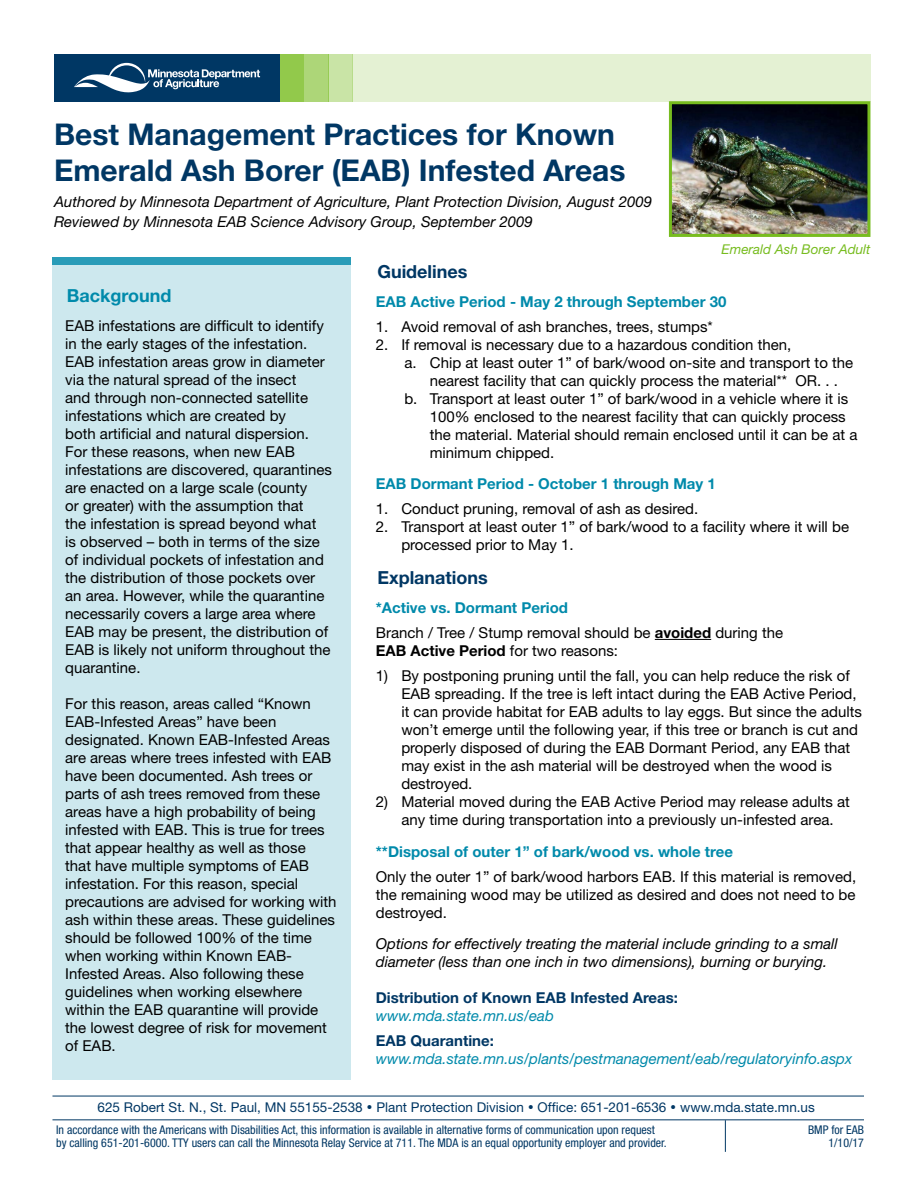
<style>
.page{position:relative;width:918px;height:1188px;background:#fff}
.page>*{position:absolute;margin:0;border:0;box-sizing:border-box;transform-origin:0 0}
.H1_header_blue{font:700 30px "Helvetica Neue";color:#003764}
.P_header_green{font:700 18px "Helvetica Neue";color:#003764}
.P_header_green-2{font:700 18px "Helvetica Neue";color:#008aab}
.P_body_copy_black{font:15px/18px "Helvetica Neue";color:#000}
.P_bullet_number{font:15px/18px "Helvetica Neue";color:#000}
.p_Body_copy_italics{font:italic 15px/18px "Helvetica Neue";color:#000}
.P_bullet_number_SPAC{font:15px/18px "Helvetica Neue";color:#000}
.P_bullet_LETTER_SPAC{font:15px/18px "Helvetica Neue";color:#000}
.P_header_ACCENT_blue{font:700 15px "Helvetica Neue";color:#008aab}
.P_body_copy_black_SP{font:15px/18px "Helvetica Neue";color:#000;text-align:justify}
.P_bullet_LETTER{font:15px/18px "Helvetica Neue";color:#000}
.P_header_ACCENT_blue-2{font:italic 15px/18px "Helvetica Neue";color:#008aab}
.P_header_ACCENT_blue-3{font:700 15px/18px "Helvetica Neue";color:#003764}
.ADA_statement{font:13.5px "Helvetica Neue";color:#003764}
.t1{font:italic 13.5px "Helvetica Neue";color:#77bc1f}
.ADA_statement-2{font:condensed 12px/13.5px "Helvetica Neue";color:#003764}
.s1{font-weight:700}
.s2{font-weight:400;font-style:italic;color:#008aab}
.s3{font-weight:700;font-style:normal;color:#003764}
</style>
<div class="page">
<div style="left:52px;top:257px;width:299px;height:823px;background:#cde8ee"></div>
<div style="left:280px;top:54px;width:24px;height:47px;background:#92c94b"></div>
<div style="left:304px;top:54px;width:24px;height:47px;background:#add678"></div>
<div style="left:328px;top:54px;width:24px;height:47px;background:#c9e4a6"></div>
<div style="left:352px;top:54px;width:518px;height:47px;background:#e4f1d3"></div>
<hr style="left:725px;top:1120px;width:1px;height:32px;background:#003764">
<hr style="left:52px;top:1119px;width:812px;height:1px;background:#003764">
<hr style="left:52px;top:1096px;width:812px;height:1px;background:#003764">
<img style="left:673px;top:105px;width:193px;height:128px">
<div style="left:669px;top:101px;width:201px;height:136px;border:3px solid #77bc1f"></div>
<hr style="left:655px;top:639px;width:56px;height:1px;background:#000">
<div style="left:54px;top:54px;width:226px;height:47px;background:#003764"></div>
<svg style="left:74px;top:63px;width:186px;height:29px"></svg>
<div style="left:52px;top:257px;width:299px;height:7px;background:#299cb8"></div>
<h1 class="H1_header_blue" style="left:54px;top:116px;width:563px">Best Management Practices for Known</h1>
<p class="H1_header_blue" style="left:54px;top:152px;width:573px">Emerald Ash Borer (EAB) Infested Areas</p>
<p class="p_Body_copy_italics" style="left:54px;top:193px;width:600px">Authored by Minnesota Department of Agriculture, Plant Protection Division, August 2009</p>
<p class="p_Body_copy_italics" style="left:54px;top:212px;width:480px">Reviewed by Minnesota EAB Science Advisory Group, September 2009</p>
<p class="t1" style="left:722px;top:241px;width:150px">Emerald Ash Borer Adult</p>
<p class="P_header_green-2" style="left:67px;top:285px;width:106px">Background</p>
<p class="P_body_copy_black" style="left:65px;top:316px;width:268px">EAB infestations are difficult to identify in the early stages of the infestation.<br>EAB infestation areas grow in diameter via the natural spread of the insect<br>and through non-connected satellite infestations which are created by<br>both artificial and natural dispersion.<br>For these reasons, when new EAB infestations are discovered, quarantines are enacted on a large scale (county<br>or greater) with the assumption that<br>the infestation is spread beyond what<br>is observed – both in terms of the size of individual pockets of infestation and the distribution of those pockets over an area. However, while the quarantine necessarily covers a large area where EAB may be present, the distribution of EAB is likely not uniform throughout the quarantine.</p>
<p class="P_body_copy_black" style="left:65px;top:694px;width:273px">For this reason, areas called “Known EAB-Infested Areas” have been designated. Known EAB-Infested Areas are areas where trees infested with EAB have been documented. Ash trees or parts of ash trees removed from these areas have a high probability of being infested with EAB. This is true for trees that appear healthy as well as those<br>that have multiple symptoms of EAB infestation. For this reason, special precautions are advised for working with ash within these areas. These guidelines should be followed 100% of the time when working within Known EAB-Infested Areas. Also following these guidelines when working elsewhere within the EAB quarantine will provide the lowest degree of risk for movement of EAB.</p>
<p class="P_header_green" style="left:377px;top:261px;width:92px">Guidelines</p>
<p class="P_header_ACCENT_blue" style="left:376px;top:292px;width:352px">EAB Active Period - May 2 through September 30</p>
<p class="P_bullet_number" style="left:376px;top:317px;width:338px">1. Avoid removal of ash branches, trees, stumps*</p>
<p class="P_bullet_number" style="left:376px;top:335px;width:417px">2. If removal is necessary due to a hazardous condition then,</p>
<p class="P_bullet_LETTER" style="left:430px;top:353px;width:425px;text-indent:-26px">a. Chip at least outer 1” of bark/wood on-site and transport to the nearest facility that can quickly process the material** OR. . .</p>
<p class="P_bullet_LETTER_SPAC" style="left:430px;top:389px;width:429px;text-indent:-26px">b. Transport at least outer 1” of bark/wood in a vehicle where it is 100% enclosed to the nearest facility that can quickly process the material. Material should remain enclosed until it can be at a minimum chipped.</p>
<p class="P_header_ACCENT_blue" style="left:376px;top:475px;width:342px">EAB Dormant Period - October 1 through May 1</p>
<p class="P_bullet_number" style="left:376px;top:499px;width:324px">1. Conduct pruning, removal of ash as desired.</p>
<p class="P_bullet_number_SPAC" style="left:401px;top:517px;width:449px;text-indent:-26px">2. Transport at least outer 1” of bark/wood to a facility where it will be processed prior to May 1.</p>
<p class="P_header_green" style="left:377px;top:567px;width:112px">Explanations</p>
<p class="P_header_ACCENT_blue" style="left:376px;top:599px;width:194px">*Active vs. Dormant Period</p>
<p class="P_body_copy_black" style="left:376px;top:623px;width:409px">Branch / Tree / Stump removal should be <span class="s1">avoided</span> during the<br><span class="s1">EAB Active Period</span> for two reasons:</p>
<p class="P_bullet_number" style="left:401px;top:667px;width:462px;text-indent:-26px">1) By postponing pruning until the fall, you can help reduce the risk of EAB spreading. If the tree is left intact during the EAB Active Period, it can provide habitat for EAB adults to lay eggs. But since the adults won’t emerge until the following year, if this tree or branch is cut and properly disposed of during the EAB Dormant Period, any EAB that may exist in the ash material will be destroyed when the wood is destroyed.</p>
<p class="P_bullet_number_SPAC" style="left:401px;top:793px;width:450px;text-indent:-26px">2) Material moved during the EAB Active Period may release adults at any time during transportation into a previously un-infested area.</p>
<p class="P_header_ACCENT_blue" style="left:376px;top:842px;width:359px">**Disposal of outer 1” of bark/wood vs. whole tree</p>
<p class="P_body_copy_black_SP" style="left:376px;top:867px;width:482px">Only the outer 1” of bark/wood harbors EAB. If this material is removed, the remaining wood may be utilized as desired and does not need to be destroyed.</p>
<p class="p_Body_copy_italics" style="left:376px;top:935px;width:464px">Options for effectively treating the material include grinding to a small diameter (less than one inch in two dimensions), burning or burying.</p>
<p class="P_header_ACCENT_blue-3" style="left:376px;top:988px;width:304px">Distribution of Known EAB Infested Areas: <span class="s2">www.mda.state.mn.us/eab</span></p>
<p class="P_header_ACCENT_blue-2" style="left:376px;top:1031px;width:478px"><span class="s3">EAB Quarantine: </span>www.mda.state.mn.us/plants/pestmanagement/eab/regulatoryinfo.aspx</p>
<p class="ADA_statement" style="left:98px;top:1099px;width:719px">625 Robert St. N., St. Paul, MN 55155-2538 • Plant Protection Division • Office: 651-201-6536 • www.mda.state.mn.us</p>
<p class="ADA_statement-2" style="left:56px;top:1122px;width:612px">In accordance with the Americans with Disabilities Act, this information is available in alternative forms of communication upon request by calling 651-201-6000. TTY users can call the Minnesota Relay Service at 711. The MDA is an equal opportunity employer and provider.</p>
<p class="ADA_statement-2" style="left:808px;top:1122px;width:57px">BMP for EAB</p>
<p class="ADA_statement-2" style="left:829px;top:1136px;width:37px">1/10/17</p>
</div>
